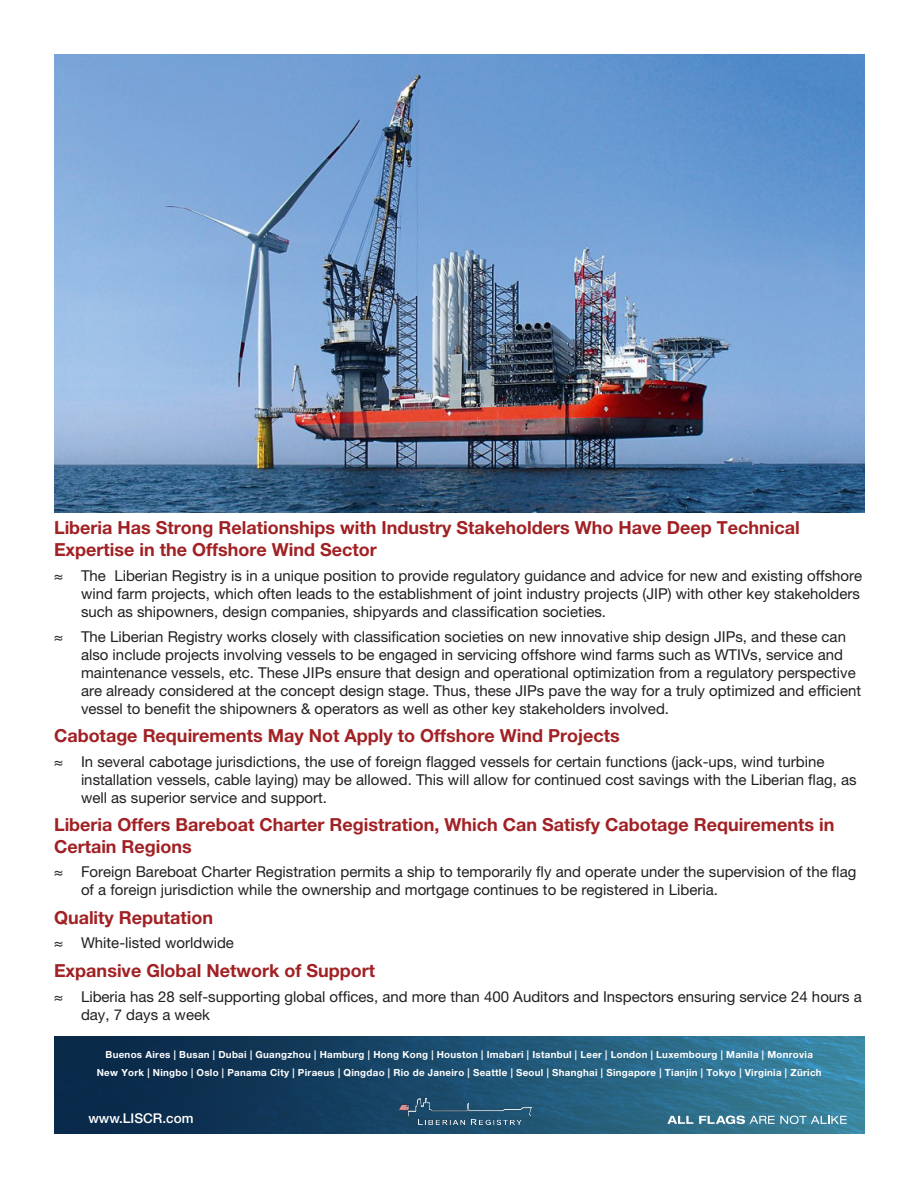
<style>
.page{position:relative;width:918px;height:1188px;background:#fff}
.page>*{position:absolute;margin:0;border:0;box-sizing:border-box;transform-origin:0 0}
.Paragraph_Style_1{font:700 18px/21.6px "Helvetica Neue LT Pro";color:#a12124}
.t1{font:15px/18px "Helvetica Neue LT Pro";color:#231f20}
.t2{font:500 13.5px "Helvetica Neue LT Pro";color:#fff}
.t3{font:700 9.75px "Helvetica Neue LT Pro";letter-spacing:.03em;color:#fff}
</style>
<div class="page">
<img style="left:54px;top:1036px;width:810px;height:98px">
<img style="left:399px;top:1098px;width:132px;height:26px">
<svg style="left:667px;top:1116px;width:26px;height:8px"></svg>
<svg style="left:699px;top:1116px;width:148px;height:8px"></svg>
<img style="left:54px;top:54px;width:811px;height:459px">
<p class="Paragraph_Style_1" style="left:54px;top:517px;width:747px">Liberia Has Strong Relationships with Industry Stakeholders Who Have Deep Technical<br>Expertise in the Offshore Wind Sector</p>
<p class="t1" style="left:81px;top:566px;width:783px;text-indent:-27px">≈ The Liberian Registry is in a unique position to provide regulatory guidance and advice for new and existing offshore wind farm projects, which often leads to the establishment of joint industry projects (JIP) with other key stakeholders such as shipowners, design companies, shipyards and classification societies.</p>
<p class="t1" style="left:81px;top:627px;width:782px;text-indent:-27px">≈ The Liberian Registry works closely with classification societies on new innovative ship design JIPs, and these can also include projects involving vessels to be engaged in servicing offshore wind farms such as WTIVs, service and maintenance vessels, etc. These JIPs ensure that design and operational optimization from a regulatory perspective are already considered at the concept design stage. Thus, these JIPs pave the way for a truly optimized and efficient vessel to benefit the shipowners &amp; operators as well as other key stakeholders involved.</p>
<p class="Paragraph_Style_1" style="left:54px;top:724px;width:567px">Cabotage Requirements May Not Apply to Offshore Wind Projects</p>
<p class="t1" style="left:81px;top:752px;width:777px;text-indent:-27px">≈ In several cabotage jurisdictions, the use of foreign flagged vessels for certain functions (jack-ups, wind turbine installation vessels, cable laying) may be allowed. This will allow for continued cost savings with the Liberian flag, as well as superior service and support.</p>
<p class="Paragraph_Style_1" style="left:54px;top:813px;width:782px">Liberia Offers Bareboat Charter Registration, Which Can Satisfy Cabotage Requirements in<br>Certain Regions</p>
<p class="t1" style="left:81px;top:863px;width:777px;text-indent:-27px">≈ Foreign Bareboat Charter Registration permits a ship to temporarily fly and operate under the supervision of the flag of a foreign jurisdiction while the ownership and mortgage continues to be registered in Liberia.</p>
<p class="Paragraph_Style_1" style="left:54px;top:906px;width:161px">Quality Reputation</p>
<p class="t1" style="left:54px;top:934px;width:182px">≈ White-listed worldwide</p>
<p class="Paragraph_Style_1" style="left:54px;top:959px;width:323px">Expansive Global Network of Support</p>
<p class="t1" style="left:81px;top:987px;width:782px;text-indent:-27px">≈ Liberia has 28 self-supporting global offices, and more than 400 Auditors and Inspectors ensuring service 24 hours a day, 7 days a week</p>
<p class="t3" style="left:106px;top:1049px;width:709px">Buenos Aires | Busan | Dubai | Guangzhou | Hamburg | Hong Kong | Houston | Imabari | Istanbul | Leer | London | Luxembourg | Manila | Monrovia</p>
<p class="t3" style="left:97px;top:1067px;width:726px">New York | Ningbo | Oslo | Panama City | Piraeus | Qingdao | Rio de Janeiro | Seattle | Seoul | Shanghai | Singapore | Tianjin | Tokyo | Virginia | Zürich</p>
<p class="t2" style="left:88px;top:1110px;width:107px">www.LISCR.com</p>
</div>
